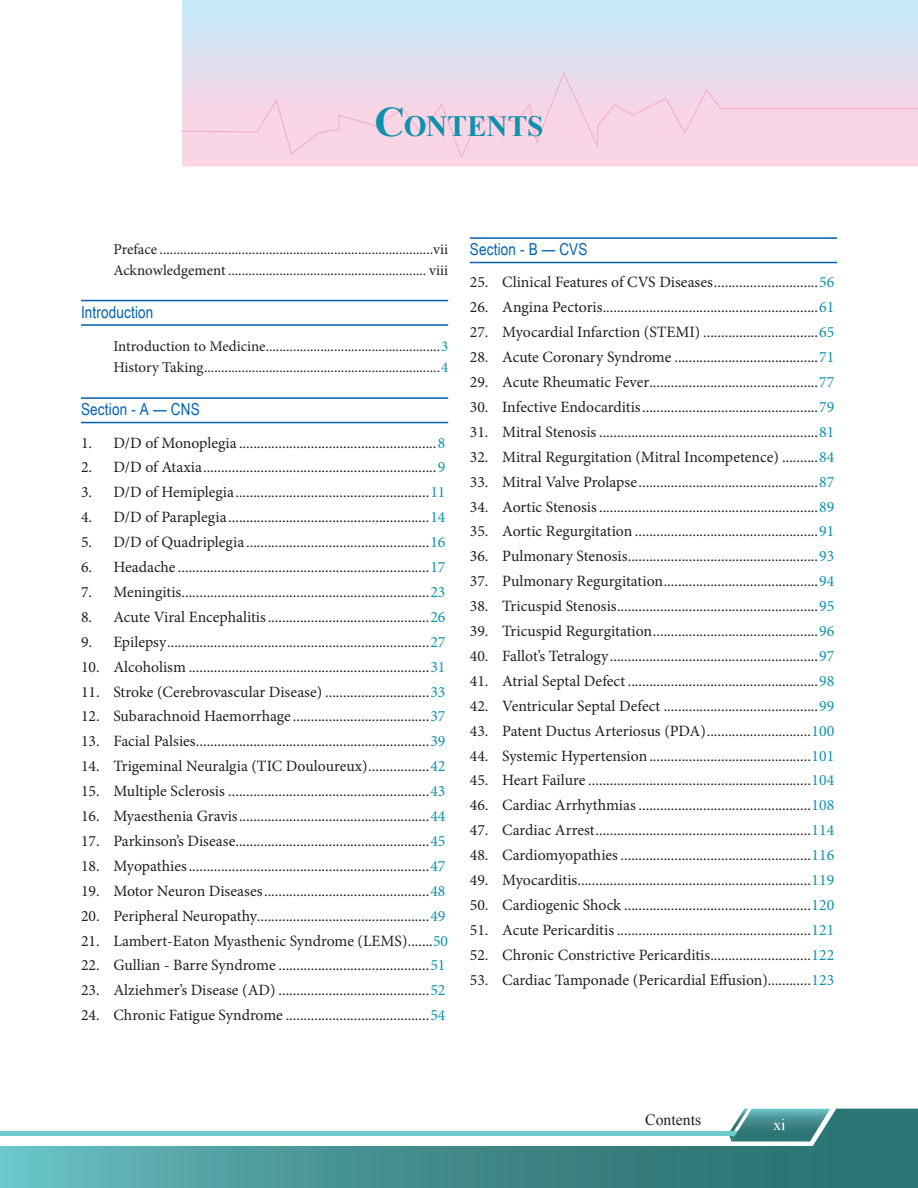
<style>
.page{position:relative;width:918px;height:1188px;background:#fff}
.page>*{position:absolute;margin:0;border:0;box-sizing:border-box;transform-origin:0 0}
.Section{font:700 29.4px "Times New Roman";letter-spacing:-.005em;color:#0e91ad}
.TOC_sec{font:16.5px "Arial Narrow";letter-spacing:.01em;color:#0160ae}
.TOC_body_text{font:15.75px "Minion Pro";color:#231f20}
.Folio-2{font:15.75px "Times New Roman";color:#231f20}
.Folio{font:15.75px "Times New Roman";color:#fff}
.TOC_body_text-2{font:15.75px "Minion Pro";color:#0e91ad}
.TOC_Sub{font:15px "Minion Pro";color:#231f20}
.s1{font-size:42px}
.s2{color:#0e91ad}
</style>
<div class="page">
<svg style="left:182px;top:0;width:736px;height:166px;background:#d5e2f2"></svg>
<svg style="left:181px;top:70px;width:737px;height:90px;background:#f4d6e6"></svg>
<svg style="left:0;top:1109px;width:918px;height:79px"></svg>
<svg style="left:729px;top:1109px;width:101px;height:33px;background:#5a9b9b"></svg>
<hr style="left:81px;top:300px;width:367px;height:1px;background:#0160ae">
<hr style="left:81px;top:324px;width:367px;height:2px;background:#0160ae">
<hr style="left:81px;top:397px;width:367px;height:2px;background:#0160ae">
<hr style="left:81px;top:422px;width:367px;height:1px;background:#0160ae">
<hr style="left:470px;top:237px;width:367px;height:2px;background:#0160ae">
<hr style="left:470px;top:262px;width:367px;height:1px;background:#0160ae">
<p class="Section" style="left:375px;top:106px;width:170px"><span class="s1">C</span>ONTENTS</p>
<p class="TOC_Sub" style="left:113px;top:239px;width:336px">Preface ................................................................................vii</p>
<p class="TOC_Sub" style="left:113px;top:260px;width:336px">Acknowledgement .......................................................... viii</p>
<p class="TOC_sec" style="left:81px;top:300px;width:74px">Introduction</p>
<p class="TOC_Sub" style="left:113px;top:337px;width:336px">Introduction to Medicine...................................................<span class="s2">3</span></p>
<p class="TOC_Sub" style="left:113px;top:358px;width:336px">History Taking.....................................................................<span class="s2">4</span></p>
<p class="TOC_sec" style="left:81px;top:397px;width:120px">Section - A — CNS</p>
<p class="TOC_body_text" style="left:81px;top:432px;width:366px">1. D/D of Monoplegia .......................................................<span class="s2">8</span></p>
<p class="TOC_body_text" style="left:81px;top:457px;width:366px">2. D/D of Ataxia.................................................................<span class="s2">9</span></p>
<p class="TOC_body_text" style="left:81px;top:482px;width:366px">3. D/D of Hemiplegia......................................................<span class="s2">11</span></p>
<p class="TOC_body_text" style="left:81px;top:507px;width:366px">4. D/D of Paraplegia........................................................<span class="s2">14</span></p>
<p class="TOC_body_text" style="left:81px;top:532px;width:366px">5. D/D of Quadriplegia ...................................................<span class="s2">16</span></p>
<p class="TOC_body_text" style="left:81px;top:556px;width:366px">6. Headache ......................................................................<span class="s2">17</span></p>
<p class="TOC_body_text" style="left:81px;top:581px;width:366px">7. Meningitis.....................................................................<span class="s2">23</span></p>
<p class="TOC_body_text" style="left:81px;top:606px;width:366px">8. Acute Viral Encephalitis.............................................<span class="s2">26</span></p>
<p class="TOC_body_text" style="left:81px;top:631px;width:366px">9. Epilepsy.........................................................................<span class="s2">27</span></p>
<p class="TOC_body_text" style="left:81px;top:656px;width:366px">10. Alcoholism ...................................................................<span class="s2">31</span></p>
<p class="TOC_body_text" style="left:81px;top:681px;width:366px">11. Stroke (Cerebrovascular Disease) .............................<span class="s2">33</span></p>
<p class="TOC_body_text" style="left:81px;top:706px;width:366px">12. Subarachnoid Haemorrhage ......................................<span class="s2">37</span></p>
<p class="TOC_body_text" style="left:81px;top:731px;width:366px">13. Facial Palsies.................................................................<span class="s2">39</span></p>
<p class="TOC_body_text" style="left:81px;top:756px;width:366px">14. Trigeminal Neuralgia (TIC Douloureux).................<span class="s2">42</span></p>
<p class="TOC_body_text" style="left:81px;top:781px;width:366px">15. Multiple Sclerosis ........................................................<span class="s2">43</span></p>
<p class="TOC_body_text" style="left:81px;top:805px;width:366px">16. Myaesthenia Gravis.....................................................<span class="s2">44</span></p>
<p class="TOC_body_text" style="left:81px;top:830px;width:366px">17. Parkinson’s Disease......................................................<span class="s2">45</span></p>
<p class="TOC_body_text" style="left:81px;top:855px;width:366px">18. Myopathies...................................................................<span class="s2">47</span></p>
<p class="TOC_body_text" style="left:81px;top:880px;width:366px">19. Motor Neuron Diseases..............................................<span class="s2">48</span></p>
<p class="TOC_body_text" style="left:81px;top:905px;width:366px">20. Peripheral Neuropathy................................................<span class="s2">49</span></p>
<p class="TOC_body_text" style="left:81px;top:930px;width:328px">21. Lambert-Eaton Myasthenic Syndrome (LEMS)</p>
<p class="TOC_body_text-2" style="left:433px;top:930px;width:17px">50</p>
<p class="TOC_body_text" style="left:81px;top:955px;width:366px">22. Gullian - Barre Syndrome ..........................................<span class="s2">51</span></p>
<p class="TOC_body_text" style="left:81px;top:980px;width:366px">23. Alziehmer’s Disease (AD) ..........................................<span class="s2">52</span></p>
<p class="TOC_body_text" style="left:81px;top:1005px;width:366px">24. Chronic Fatigue Syndrome ........................................<span class="s2">54</span></p>
<p class="TOC_sec" style="left:470px;top:237px;width:119px">Section - B — CVS</p>
<p class="TOC_body_text" style="left:470px;top:272px;width:366px">25. Clinical Features of CVS Diseases.............................<span class="s2">56</span></p>
<p class="TOC_body_text" style="left:470px;top:297px;width:366px">26. Angina Pectoris............................................................<span class="s2">61</span></p>
<p class="TOC_body_text" style="left:470px;top:322px;width:366px">27. Myocardial Infarction (STEMI) ................................<span class="s2">65</span></p>
<p class="TOC_body_text" style="left:470px;top:347px;width:366px">28. Acute Coronary Syndrome ........................................<span class="s2">71</span></p>
<p class="TOC_body_text" style="left:470px;top:371px;width:366px">29. Acute Rheumatic Fever...............................................<span class="s2">77</span></p>
<p class="TOC_body_text" style="left:470px;top:396px;width:366px">30. Infective Endocarditis.................................................<span class="s2">79</span></p>
<p class="TOC_body_text" style="left:470px;top:421px;width:366px">31. Mitral Stenosis .............................................................<span class="s2">81</span></p>
<p class="TOC_body_text" style="left:470px;top:446px;width:366px">32. Mitral Regurgitation (Mitral Incompetence) ..........<span class="s2">84</span></p>
<p class="TOC_body_text" style="left:470px;top:471px;width:366px">33. Mitral Valve Prolapse..................................................<span class="s2">87</span></p>
<p class="TOC_body_text" style="left:470px;top:496px;width:366px">34. Aortic Stenosis.............................................................<span class="s2">89</span></p>
<p class="TOC_body_text" style="left:470px;top:521px;width:366px">35. Aortic Regurgitation ...................................................<span class="s2">91</span></p>
<p class="TOC_body_text" style="left:470px;top:546px;width:366px">36. Pulmonary Stenosis.....................................................<span class="s2">93</span></p>
<p class="TOC_body_text" style="left:470px;top:571px;width:366px">37. Pulmonary Regurgitation...........................................<span class="s2">94</span></p>
<p class="TOC_body_text" style="left:470px;top:596px;width:366px">38. Tricuspid Stenosis........................................................<span class="s2">95</span></p>
<p class="TOC_body_text" style="left:470px;top:620px;width:366px">39. Tricuspid Regurgitation..............................................<span class="s2">96</span></p>
<p class="TOC_body_text" style="left:470px;top:645px;width:366px">40. Fallot’s Tetralogy..........................................................<span class="s2">97</span></p>
<p class="TOC_body_text" style="left:470px;top:670px;width:366px">41. Atrial Septal Defect .....................................................<span class="s2">98</span></p>
<p class="TOC_body_text" style="left:470px;top:695px;width:366px">42. Ventricular Septal Defect ...........................................<span class="s2">99</span></p>
<p class="TOC_body_text" style="left:470px;top:720px;width:366px">43. Patent Ductus Arteriosus (PDA).............................<span class="s2">100</span></p>
<p class="TOC_body_text" style="left:470px;top:745px;width:366px">44. Systemic Hypertension.............................................<span class="s2">101</span></p>
<p class="TOC_body_text" style="left:470px;top:770px;width:366px">45. Heart Failure ..............................................................<span class="s2">104</span></p>
<p class="TOC_body_text" style="left:470px;top:795px;width:366px">46. Cardiac Arrhythmias ................................................<span class="s2">108</span></p>
<p class="TOC_body_text" style="left:470px;top:820px;width:366px">47. Cardiac Arrest............................................................<span class="s2">114</span></p>
<p class="TOC_body_text" style="left:470px;top:845px;width:366px">48. Cardiomyopathies .....................................................<span class="s2">116</span></p>
<p class="TOC_body_text" style="left:470px;top:869px;width:366px">49. Myocarditis.................................................................<span class="s2">119</span></p>
<p class="TOC_body_text" style="left:470px;top:894px;width:366px">50. Cardiogenic Shock ....................................................<span class="s2">120</span></p>
<p class="TOC_body_text" style="left:470px;top:919px;width:366px">51. Acute Pericarditis ......................................................<span class="s2">121</span></p>
<p class="TOC_body_text" style="left:470px;top:944px;width:366px">52. Chronic Constrictive Pericarditis............................<span class="s2">122</span></p>
<p class="TOC_body_text" style="left:470px;top:969px;width:366px">53. Cardiac Tamponade (Pericardial Effusion)............<span class="s2">123</span></p>
<p class="Folio-2" style="left:645px;top:1110px;width:58px">Contents</p>
<p class="Folio" style="left:773px;top:1114px;width:14px">xi</p>
</div>
